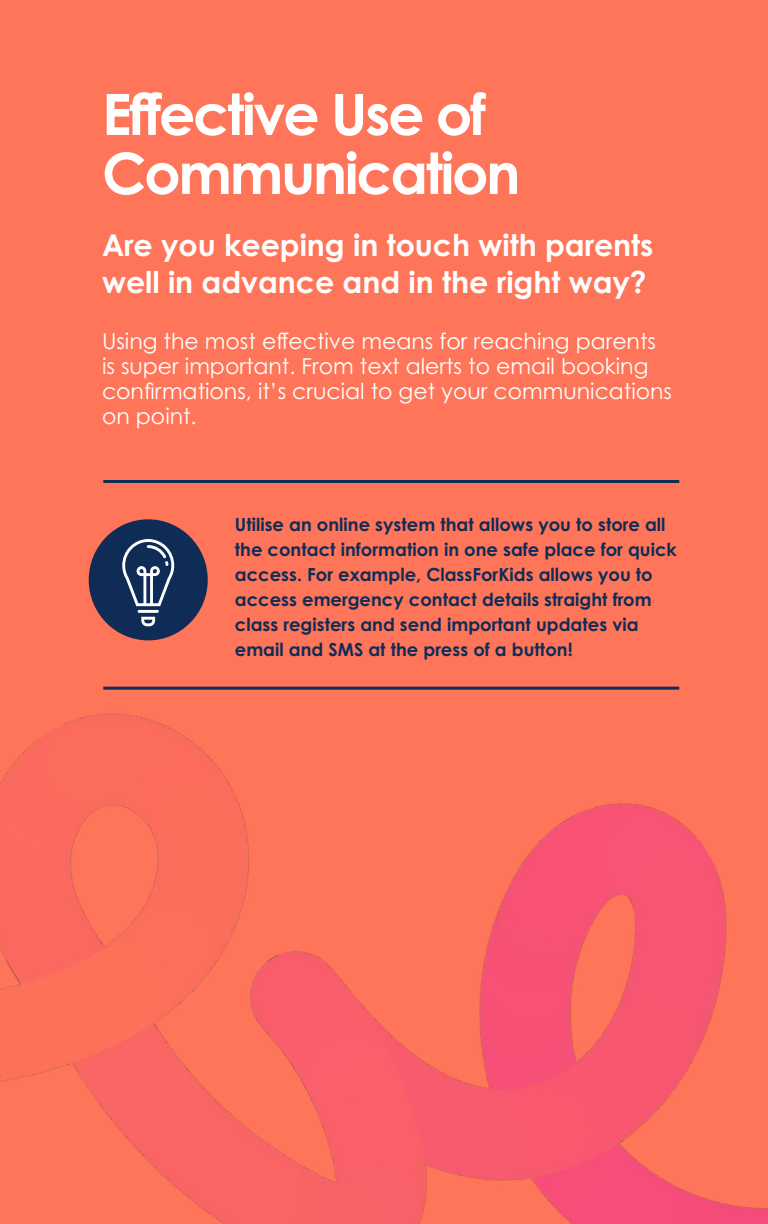
<style>
.page{position:relative;width:768px;height:1224px;background:#fff}
.page>*{position:absolute;margin:0;border:0;box-sizing:border-box;transform-origin:0 0}
.t1{font:700 57px/59px "Century Gothic Pro";letter-spacing:-.04em;color:#fff}
.t2{font:700 30px/37px "Century Gothic Pro";color:#fff}
.t3{font:22px/25px "Century Gothic Pro";color:#fff}
.t4{font:700 18px/25px "Century Gothic Pro";color:#0f2c57}
</style>
<div class="page">
<div style="left:0;top:0;width:768px;height:1223px;background:#ff7559"></div>
<img style="left:0;top:480px;width:768px;height:744px">
<div style="left:89px;top:519px;width:119px;height:121px;background:#0f2c57;border-radius:50%"></div>
<svg style="left:122px;top:539px;width:52px;height:67px"></svg>
<hr style="left:138px;top:610px;width:21px;height:3px;background:#fff">
<svg style="left:141px;top:617px;width:14px;height:9px"></svg>
<hr style="left:103px;top:480px;width:576px;height:3px;background:#0f2c57">
<hr style="left:103px;top:687px;width:576px;height:3px;background:#0f2c57">
<h1 class="t1" style="left:102px;top:84px;width:420px">Effective Use of<br>Communication</h1>
<h2 class="t2" style="left:102px;top:226px;width:553px">Are you keeping in touch with parents well in advance and in the right way?</h2>
<p class="t3" style="left:102px;top:329px;width:572px">Using the most effective means for reaching parents is super important. From text alerts to email booking confirmations, it’s crucial to get your communications on point.</p>
<p class="t4" style="left:235px;top:512px;width:444px">Utilise an online system that allows you to store all the contact information in one safe place for quick access. For example, ClassForKids allows you to access emergency contact details straight from class registers and send important updates via email and SMS at the press of a button!</p>
</div>
